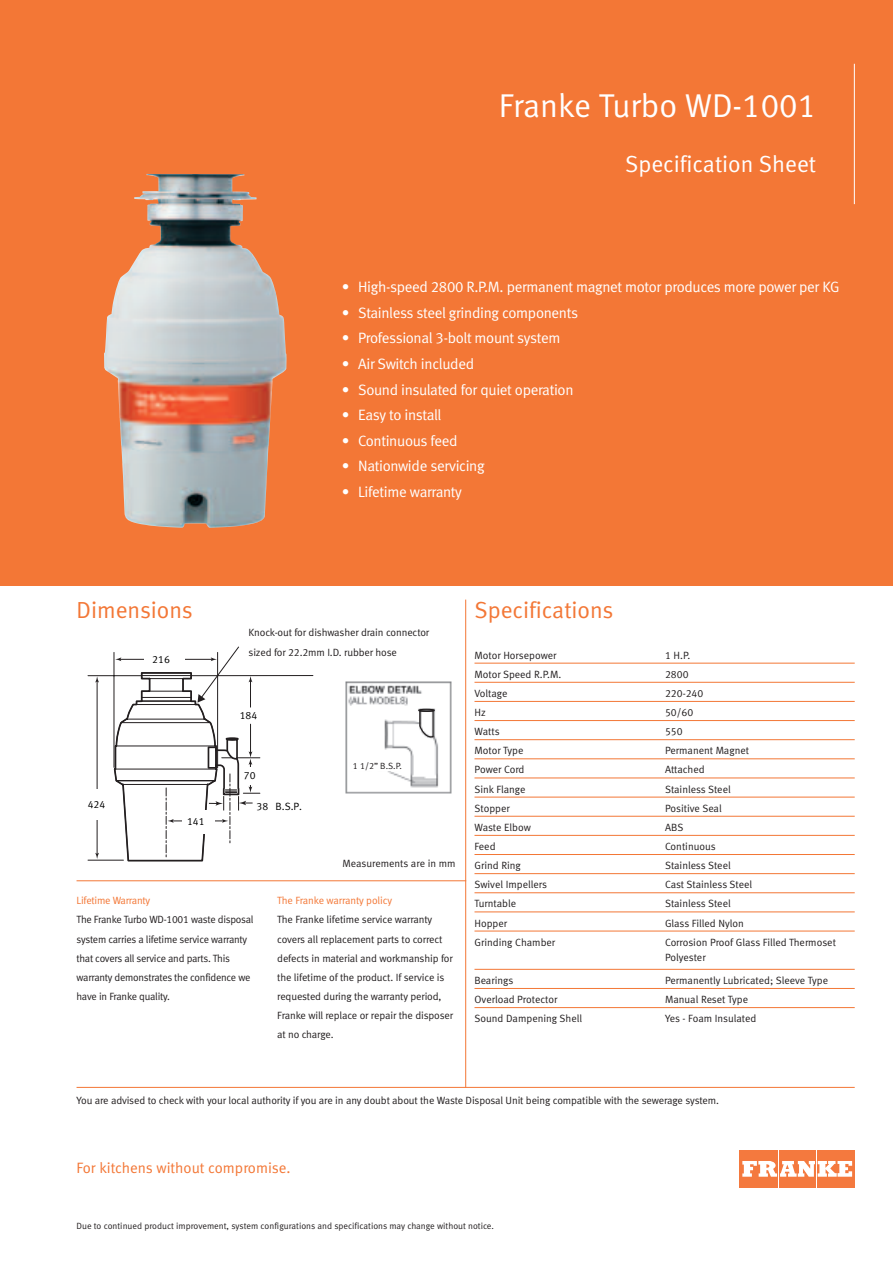
<style>
.page{position:relative;width:893px;height:1263px;background:#fff}
.page>*{position:absolute;margin:0;border:0;box-sizing:border-box;transform-origin:0 0}
.t1{font:33px "Meta Normal LF";color:#fff}
.t2{font:23.25px "Meta Normal LF";color:#f37736}
.t3{font:23.25px "Meta Normal LF";color:#fff}
.t4{font:15px "Meta Normal LF";letter-spacing:-.025em;color:#fff}
.t5{font:15px "Meta Normal LF";color:#f37736}
.t6{font:10.5px/19.2px "Meta Normal LF";letter-spacing:-.01em;color:#231f20}
.t7{font:10.5px "Meta Normal LF";letter-spacing:-.02em;color:#f37736}
.t8{font:10.5px "Meta Normal LF";color:#000}
.t9{font:9px "Meta Normal LF";color:#231f20}
</style>
<div class="page">
<div style="left:0;top:0;width:893px;height:585px;background:#f37736"></div>
<hr style="left:854px;top:64px;width:1px;height:140px;background:#fff">
<img style="left:104px;top:174px;width:183px;height:354px">
<div style="left:740px;top:1150px;width:38px;height:37px;background:#f4793e"></div>
<div style="left:779px;top:1150px;width:37px;height:37px;background:#f4793e"></div>
<div style="left:817px;top:1150px;width:37px;height:37px;background:#f4793e"></div>
<svg style="left:742px;top:1161px;width:110px;height:16px"></svg>
<hr style="left:474px;top:663px;width:381px;height:1px;background:#f37736">
<hr style="left:474px;top:682px;width:381px;height:1px;background:#f37736">
<hr style="left:474px;top:701px;width:381px;height:1px;background:#f37736">
<hr style="left:474px;top:720px;width:381px;height:1px;background:#f37736">
<hr style="left:474px;top:739px;width:381px;height:1px;background:#f37736">
<hr style="left:474px;top:758px;width:381px;height:1px;background:#f37736">
<hr style="left:474px;top:778px;width:381px;height:1px;background:#f37736">
<hr style="left:474px;top:797px;width:381px;height:1px;background:#f37736">
<hr style="left:474px;top:816px;width:381px;height:1px;background:#f37736">
<hr style="left:474px;top:835px;width:381px;height:1px;background:#f37736">
<hr style="left:474px;top:854px;width:381px;height:1px;background:#f37736">
<hr style="left:474px;top:873px;width:381px;height:1px;background:#f37736">
<hr style="left:474px;top:892px;width:381px;height:1px;background:#f37736">
<hr style="left:474px;top:912px;width:381px;height:1px;background:#f37736">
<hr style="left:474px;top:931px;width:381px;height:1px;background:#f37736">
<hr style="left:474px;top:969px;width:381px;height:1px;background:#f37736">
<hr style="left:474px;top:988px;width:381px;height:1px;background:#f37736">
<hr style="left:474px;top:1007px;width:381px;height:1px;background:#f37736">
<hr style="left:77px;top:880px;width:389px;height:1px;background:#f37736">
<hr style="left:77px;top:1087px;width:778px;height:1px;background:#f37736">
<hr style="left:465px;top:600px;width:1px;height:487px;background:#f37736">
<hr style="left:88px;top:675px;width:54px;height:1px;background:#231f20">
<hr style="left:191px;top:675px;width:122px;height:1px;background:#231f20">
<hr style="left:88px;top:860px;width:35px;height:1px;background:#231f20">
<hr style="left:97px;top:681px;width:1px;height:173px;background:#231f20">
<svg style="left:95px;top:676px;width:4px;height:6px"></svg>
<svg style="left:95px;top:853px;width:4px;height:6px"></svg>
<div style="left:94px;top:789px;width:6px;height:30px;background:#fff"></div>
<img style="left:345px;top:681px;width:107px;height:113px">
<svg style="left:418px;top:709px;width:16px;height:31px"></svg>
<div style="left:418px;top:709px;width:17px;height:3px;border:1px solid #231f20;border-radius:50%"></div>
<div style="left:351px;top:759px;width:53px;height:12px;background:#fff"></div>
<svg style="left:113px;top:646px;width:147px;height:215px"></svg>
<h1 class="t1" style="left:499px;top:93px;width:319px">Franke Turbo WD-1001</h1>
<h2 class="t3" style="left:625px;top:155px;width:192px">Specification Sheet</h2>
<h2 class="t2" style="left:77px;top:601px;width:118px">Dimensions</h2>
<h3 class="t4" style="left:342px;top:282px;width:499px">• High-speed 2800 R.P.M. permanent magnet motor produces more power per KG</h3>
<h3 class="t4" style="left:342px;top:307px;width:238px">• Stainless steel grinding components</h3>
<h3 class="t4" style="left:342px;top:333px;width:220px">• Professional 3-bolt mount system</h3>
<h3 class="t4" style="left:342px;top:358px;width:134px">• Air Switch included</h3>
<h3 class="t4" style="left:342px;top:384px;width:233px">• Sound insulated for quiet operation</h3>
<h3 class="t4" style="left:342px;top:409px;width:101px">• Easy to install</h3>
<h3 class="t4" style="left:342px;top:435px;width:117px">• Continuous feed</h3>
<h3 class="t4" style="left:342px;top:460px;width:144px">• Nationwide servicing</h3>
<h3 class="t4" style="left:342px;top:486px;width:122px">• Lifetime warranty</h3>
<h2 class="t2" style="left:475px;top:601px;width:140px">Specifications</h2>
<p class="t8" style="left:152px;top:656px;width:19px">216</p>
<p class="t6" style="left:249px;top:624px;width:182px">Knock-out for dishwasher drain connector sized for 22.2mm I.D. rubber hose</p>
<p class="t8" style="left:240px;top:711px;width:19px">184</p>
<p class="t8" style="left:244px;top:771px;width:13px">70</p>
<p class="t9" style="left:360px;top:762px;width:43px">1/2” B.S.P.</p>
<p class="t8" style="left:88px;top:800px;width:19px">424</p>
<p class="t8" style="left:257px;top:802px;width:47px">38 B.S.P.</p>
<p class="t8" style="left:187px;top:817px;width:19px">141</p>
<p class="t7" style="left:77px;top:897px;width:75px">Lifetime Warranty</p>
<p class="t6" style="left:77px;top:911px;width:178px">The Franke Turbo WD-1001 waste disposal system carries a lifetime service warranty that covers all service and parts. This warranty demonstrates the confidence we have in Franke quality.</p>
<p class="t6" style="left:343px;top:855px;width:115px">Measurements are in mm</p>
<p class="t7" style="left:277px;top:897px;width:116px">The Franke warranty policy</p>
<p class="t6" style="left:277px;top:911px;width:177px">The Franke lifetime service warranty covers all replacement parts to correct defects in material and workmanship for the lifetime of the product. If service is requested during the warranty period, Franke will replace or repair the disposer at no charge.</p>
<p class="t6" style="left:474px;top:646px;width:83px">Motor Horsepower</p>
<p class="t6" style="left:665px;top:646px;width:27px">1 H.P.</p>
<p class="t6" style="left:474px;top:665px;width:88px">Motor Speed R.P.M.</p>
<p class="t6" style="left:665px;top:665px;width:25px">2800</p>
<p class="t6" style="left:474px;top:684px;width:34px">Voltage</p>
<p class="t6" style="left:665px;top:684px;width:40px">220-240</p>
<p class="t6" style="left:474px;top:704px;width:13px">Hz</p>
<p class="t6" style="left:665px;top:704px;width:30px">50/60</p>
<p class="t6" style="left:474px;top:723px;width:27px">Watts</p>
<p class="t6" style="left:665px;top:723px;width:19px">550</p>
<p class="t6" style="left:474px;top:742px;width:50px">Motor Type</p>
<p class="t6" style="left:665px;top:742px;width:86px">Permanent Magnet</p>
<p class="t6" style="left:474px;top:761px;width:51px">Power Cord</p>
<p class="t6" style="left:665px;top:761px;width:41px">Attached</p>
<p class="t6" style="left:474px;top:780px;width:52px">Sink Flange</p>
<p class="t6" style="left:665px;top:780px;width:67px">Stainless Steel</p>
<p class="t6" style="left:474px;top:799px;width:37px">Stopper</p>
<p class="t6" style="left:665px;top:799px;width:58px">Positive Seal</p>
<p class="t6" style="left:474px;top:818px;width:58px">Waste Elbow</p>
<p class="t6" style="left:665px;top:818px;width:20px">ABS</p>
<p class="t6" style="left:474px;top:837px;width:23px">Feed</p>
<p class="t6" style="left:665px;top:837px;width:52px">Continuous</p>
<p class="t6" style="left:474px;top:857px;width:48px">Grind Ring</p>
<p class="t6" style="left:665px;top:857px;width:67px">Stainless Steel</p>
<p class="t6" style="left:474px;top:876px;width:74px">Swivel Impellers</p>
<p class="t6" style="left:665px;top:876px;width:89px">Cast Stainless Steel</p>
<p class="t6" style="left:474px;top:895px;width:43px">Turntable</p>
<p class="t6" style="left:665px;top:895px;width:67px">Stainless Steel</p>
<p class="t6" style="left:474px;top:914px;width:34px">Hopper</p>
<p class="t6" style="left:665px;top:914px;width:80px">Glass Filled Nylon</p>
<p class="t6" style="left:474px;top:933px;width:82px">Grinding Chamber</p>
<p class="t6" style="left:665px;top:935px;width:172px;line-height:15.6px">Corrosion Proof Glass Filled Thermoset<br>Polyester</p>
<p class="t6" style="left:474px;top:971px;width:40px">Bearings</p>
<p class="t6" style="left:665px;top:971px;width:165px">Permanently Lubricated; Sleeve Type</p>
<p class="t6" style="left:474px;top:991px;width:84px">Overload Protector</p>
<p class="t6" style="left:665px;top:991px;width:85px">Manual Reset Type</p>
<p class="t6" style="left:474px;top:1010px;width:109px">Sound Dampening Shell</p>
<p class="t6" style="left:665px;top:1010px;width:93px">Yes - Foam Insulated</p>
<p class="t6" style="left:77px;top:1091px;width:644px">You are advised to check with your local authority if you are in any doubt about the Waste Disposal Unit being compatible with the sewerage system.</p>
<h3 class="t5" style="left:77px;top:1162px;width:216px">For kitchens without compromise.</h3>
<p class="t9" style="left:77px;top:1222px;width:419px">Due to continued product improvement, system configurations and specifications may change without notice.</p>
</div>
